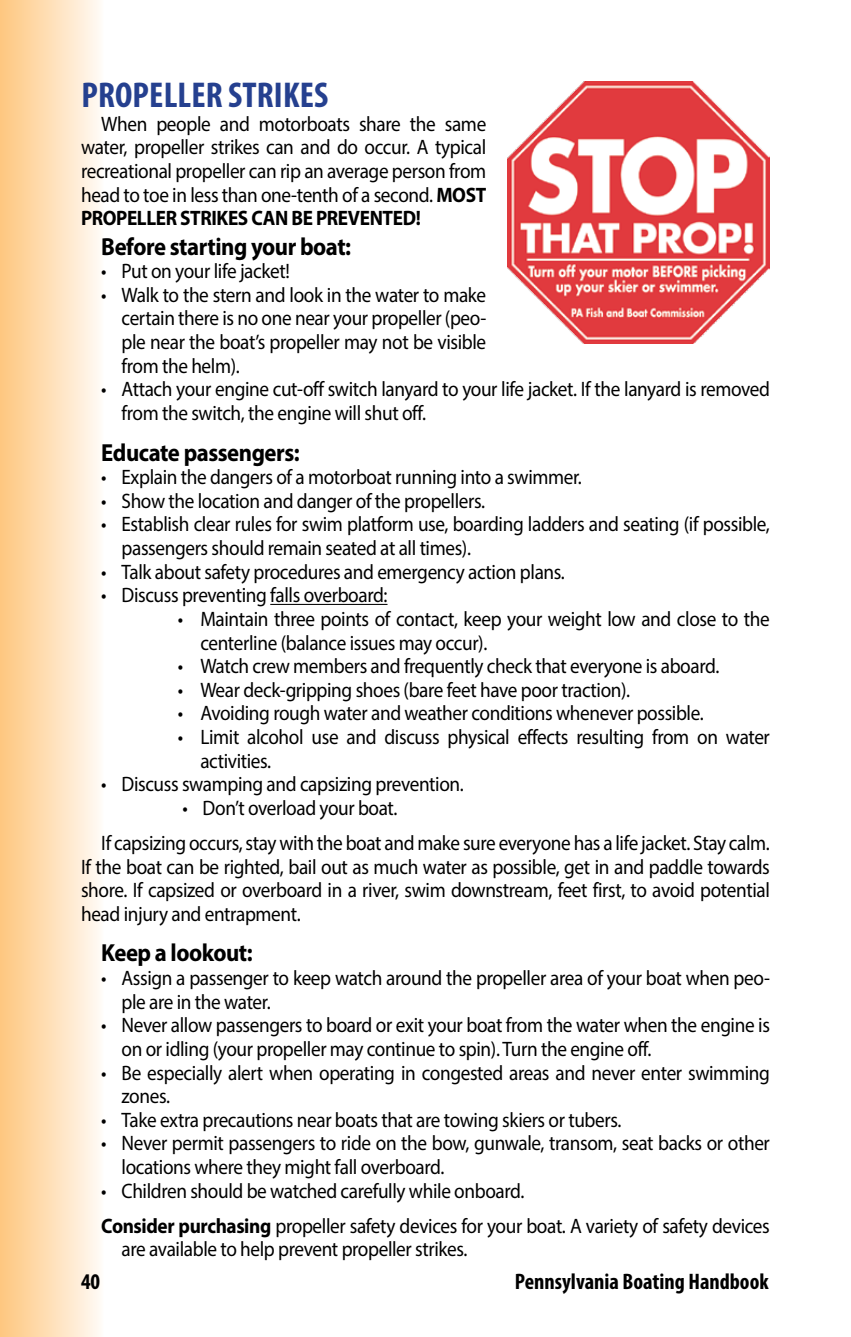
<style>
.page{position:relative;width:851px;height:1337px;background:#fff}
.page>*{position:absolute;margin:0;border:0;box-sizing:border-box;transform-origin:0 0}
.t1{font:700 condensed 36px "Myriad Pro";letter-spacing:.005em;color:#25408f}
.t2{font:700 24.75px "Myriad Pro";letter-spacing:-.02em;color:#000;scale:.92 1}
.t3{font:700 condensed 22.5px "Myriad Pro";color:#000}
.t4{font:20.93px/23.6px "Myriad Pro";letter-spacing:-.02em;color:#000;scale:.92 1}
.s1{font-weight:700}
</style>
<div class="page">
<div style="left:0;top:0;width:104px;height:1336px;background:linear-gradient(to right,#fec77e,#fffbf6)"></div>
<hr style="left:270px;top:604px;width:117px;height:1px;background:#000">
<img style="left:507px;top:81px;width:263px;height:263px">
<h1 class="t1" style="left:81px;top:73px;width:248px">PROPELLER STRIKES</h1>
<p class="t4" style="left:81px;top:112px;width:442px;text-align:justify;text-indent:20px">When people and motorboats share the same water, propeller strikes can and do occur. A typical recreational propeller can rip an average person from head to toe in less than one-tenth of a second. <span class="s1">MOST PROPELLER STRIKES CAN BE PREVENTED!</span></p>
<p class="t2" style="left:101px;top:230px;width:273px">Before starting your boat:</p>
<p class="t4" style="left:101px;top:259px;width:206px">• Put on your life jacket!</p>
<p class="t4" style="left:122px;top:283px;width:398px;text-align:justify;text-indent:-20px">• Walk to the stern and look in the water to make certain there is no one near your propeller (peo&shy;ple near the boat’s propeller may not be visible from the helm).</p>
<p class="t4" style="left:122px;top:377px;width:706px;text-indent:-20px">• Attach your engine cut-off switch lanyard to your life jacket. If the lanyard is removed from the switch, the engine will shut off.</p>
<p class="t2" style="left:101px;top:436px;width:217px">Educate passengers:</p>
<p class="t4" style="left:101px;top:465px;width:524px">• Explain the dangers of a motorboat running into a swimmer.</p>
<p class="t4" style="left:101px;top:488px;width:418px">• Show the location and danger of the propellers.</p>
<p class="t4" style="left:122px;top:512px;width:706px;text-indent:-20px">• Establish clear rules for swim platform use, boarding ladders and seating (if possible, passengers should remain seated at all times).</p>
<p class="t4" style="left:101px;top:559px;width:505px">• Talk about safety procedures and emergency action plans.</p>
<p class="t4" style="left:101px;top:583px;width:312px">• Discuss preventing falls overboard:</p>
<p class="t4" style="left:200px;top:607px;width:620px;text-indent:-23px">• Maintain three points of contact, keep your weight low and close to the centerline (balance issues may occur).</p>
<p class="t4" style="left:178px;top:654px;width:590px">• Watch crew members and frequently check that everyone is aboard.</p>
<p class="t4" style="left:178px;top:677px;width:493px">• Wear deck-gripping shoes (bare feet have poor traction).</p>
<p class="t4" style="left:178px;top:701px;width:573px">• Avoiding rough water and weather conditions whenever possible.</p>
<p class="t4" style="left:200px;top:725px;width:620px;text-indent:-23px">• Limit alcohol use and discuss physical effects resulting from on water activities.</p>
<p class="t4" style="left:101px;top:772px;width:395px">• Discuss swamping and capsizing prevention.</p>
<p class="t4" style="left:101px;top:790px;width:728px;line-height:34.9px;text-indent:81px">• Don’t overload your boat.<br>If capsizing occurs, stay with the boat and make sure everyone has a life jacket. Stay calm.</p>
<p class="t4" style="left:81px;top:854px;width:750px;text-align:justify">If the boat can be righted, bail out as much water as possible, get in and paddle towards shore. If capsized or overboard in a river, swim downstream, feet first, to avoid potential head injury and entrapment.</p>
<p class="t2" style="left:101px;top:936px;width:166px">Keep a lookout:</p>
<p class="t4" style="left:122px;top:965px;width:706px;text-indent:-20px">• Assign a passenger to keep watch around the propeller area of your boat when peo&shy;ple are in the water.</p>
<p class="t4" style="left:122px;top:1013px;width:706px;text-indent:-20px">• Never allow passengers to board or exit your boat from the water when the engine is on or idling (your propeller may continue to spin). Turn the engine off.</p>
<p class="t4" style="left:122px;top:1060px;width:706px;text-indent:-20px">• Be especially alert when operating in congested areas and never enter swimming zones.</p>
<p class="t4" style="left:101px;top:1107px;width:566px">• Take extra precautions near boats that are towing skiers or tubers.</p>
<p class="t4" style="left:122px;top:1131px;width:706px;text-indent:-20px">• Never permit passengers to ride on the bow, gunwale, transom, seat backs or other locations where they might fall overboard.</p>
<p class="t4" style="left:101px;top:1172px;width:728px;line-height:34.9px">• Children should be watched carefully while onboard.<br><span class="s1">Consider purchasing</span> propeller safety devices for your boat. A variety of safety devices</p>
<p class="t4" style="left:122px;top:1237px;width:377px">are available to help prevent propeller strikes.</p>
<p class="t3" style="left:81px;top:1267px;width:21px">40</p>
<p class="t3" style="left:515px;top:1267px;width:255px">Pennsylvania Boating Handbook</p>
</div>
